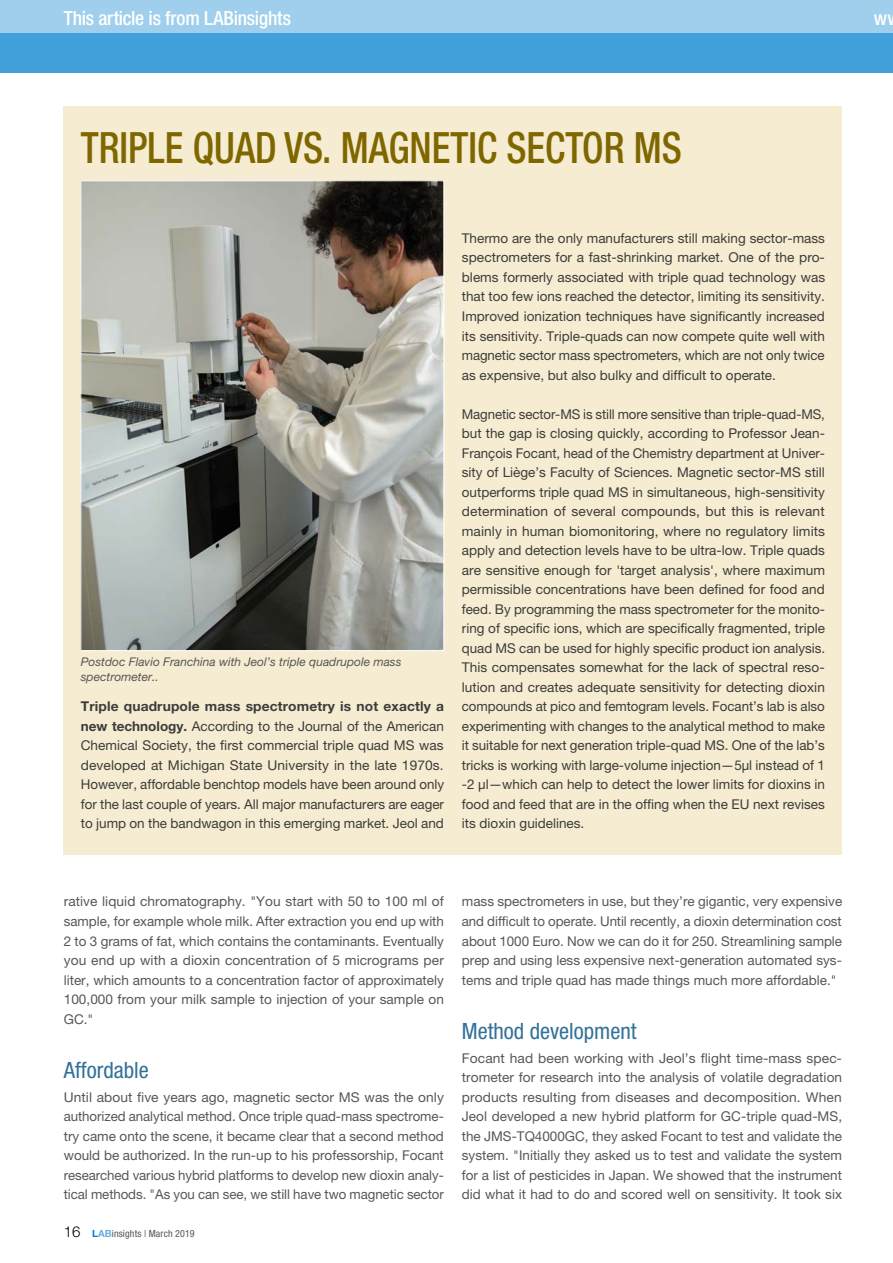
<style>
.page{position:relative;width:893px;height:1263px;background:#fff}
.page>*{position:absolute;margin:0;border:0;box-sizing:border-box;transform-origin:0 0}
.t1{font:500 condensed 43.2px "Helvetica Neue LT Pro";color:#7f6700;scale:.9 1}
.t2{font:condensed 22.5px "Helvetica Neue LT Pro";color:#337198}
.t3{font:500 condensed 19.5px "Helvetica Neue LT Pro";letter-spacing:-.015em;color:#fff}
.t4{font:13.5px/19.5px "Helvetica Neue LT Pro";color:#3c3c3b;text-align:justify}
.t5{font:13.5px/19.5px "Helvetica Neue LT Pro";color:#575756;text-align:justify}
.t6{font:italic 12px/14.4px "Helvetica Neue LT Pro";color:#575756}
.t7{font:condensed 9.9px "Helvetica Neue LT Pro";letter-spacing:.015em;color:#575756}
.s1{font-weight:700}
.s2{font-weight:300;font-stretch:normal;font-size:15px;color:#000}
.s3{font-weight:700;font-stretch:normal;color:#007ec7}
.s4{font-weight:700;font-stretch:normal;color:#69ade0}
</style>
<div class="page">
<div style="left:0;top:0;width:893px;height:72px;background:#41a0da"></div>
<div style="left:0;top:0;width:893px;height:33px;background:#9fcfec"></div>
<div style="left:64px;top:106px;width:778px;height:749px;background:#f6ecd1"></div>
<img style="left:82px;top:182px;width:360px;height:467px">
<h3 class="t3" style="left:64px;top:6px;width:229px">This article is from LABinsights</h3>
<h3 class="t3" style="left:874px;top:6px;width:15px">w</h3>
<h1 class="t1" style="left:81px;top:122px;width:669px">TRIPLE QUAD VS. MAGNETIC SECTOR MS</h1>
<p class="t6" style="left:81px;top:654px;width:322px">Postdoc Flavio Franchina with Jeol’s triple quadrupole mass spectrometer..</p>
<p class="t4" style="left:81px;top:696px;width:365px"><span class="s1">Triple quadrupole mass spectrometry is not exactly a new technology.</span> According to the Journal of the American Chemical Society, the first commercial triple quad MS was developed at Michigan State University in the late 1970s.<br>However, affordable benchtop models have been around only for the last couple of years. All major manufacturers are eager to jump on the bandwagon in this emerging market. Jeol and</p>
<p class="t4" style="left:462px;top:228px;width:365px">Thermo are the only manufacturers still making sector-mass spectrometers for a fast-shrinking market. One of the pro&shy;blems formerly associated with triple quad technology was that too few ions reached the detector, limiting its sensitivity.<br>Improved ionization techniques have significantly increased its sensitivity. Triple-quads can now compete quite well with magnetic sector mass spectrometers, which are not only twice as expensive, but also bulky and difficult to operate.</p>
<p class="t4" style="left:462px;top:404px;width:365px">Magnetic sector-MS is still more sensitive than triple-quad-MS, but the gap is closing quickly, according to Professor Jean-François Focant, head of the Chemistry department at Univer&shy;sity of Liège’s Faculty of Sciences. Magnetic sector-MS still outperforms triple quad MS in simultaneous, high-sensitivity determination of several compounds, but this is relevant mainly in human biomonitoring, where no regulatory limits apply and detection levels have to be ultra-low. Triple quads are sensitive enough for 'target analysis', where maximum permissible concentrations have been defined for food and feed. By programming the mass spectrometer for the monito&shy;ring of specific ions, which are specifically fragmented, triple quad MS can be used for highly specific product ion analysis.<br>This compensates somewhat for the lack of spectral reso&shy;lution and creates adequate sensitivity for detecting dioxin compounds at pico and femtogram levels. Focant’s lab is also experimenting with changes to the analytical method to make it suitable for next generation triple-quad MS. One of the lab’s tricks is working with large-volume injection—5μl instead of 1 -2 μl—which can help to detect the lower limits for dioxins in food and feed that are in the offing when the EU next revises its dioxin guidelines.</p>
<p class="t5" style="left:64px;top:892px;width:382px">rative liquid chromatography. "You start with 50 to 100 ml of sample, for example whole milk. After extraction you end up with 2 to 3 grams of fat, which contains the contaminants. Eventually you end up with a dioxin concentration of 5 micrograms per liter, which amounts to a concentration factor of approximately 100,000 from your milk sample to injection of your sample on GC."</p>
<h2 class="t2" style="left:64px;top:1056px;width:86px">Affordable</h2>
<p class="t5" style="left:64px;top:1087px;width:382px">Until about five years ago, magnetic sector MS was the only authorized analytical method. Once triple quad-mass spectrome&shy;try came onto the scene, it became clear that a second method would be authorized. In the run-up to his professorship, Focant researched various hybrid platforms to develop new dioxin analy&shy;tical methods. "As you can see, we still have two magnetic sector</p>
<p class="t7" style="left:64px;top:1228px;width:132px"><span class="s2">16</span> <span class="s3">L</span><span class="s4">AB</span>insights | March 2019</p>
<p class="t5" style="left:462px;top:892px;width:382px">mass spectrometers in use, but they’re gigantic, very expensive and difficult to operate. Until recently, a dioxin determination cost about 1000 Euro. Now we can do it for 250. Streamlining sample prep and using less expensive next-generation automated sys&shy;tems and triple quad has made things much more affordable."</p>
<h2 class="t2" style="left:462px;top:1017px;width:176px">Method development</h2>
<p class="t5" style="left:462px;top:1048px;width:382px">Focant had been working with Jeol’s flight time-mass spec&shy;trometer for research into the analysis of volatile degradation products resulting from diseases and decomposition. When Jeol developed a new hybrid platform for GC-triple quad-MS, the JMS-TQ4000GC, they asked Focant to test and validate the system. "Initially they asked us to test and validate the system for a list of pesticides in Japan. We showed that the instrument did what it had to do and scored well on sensitivity. It took six</p>
</div>
